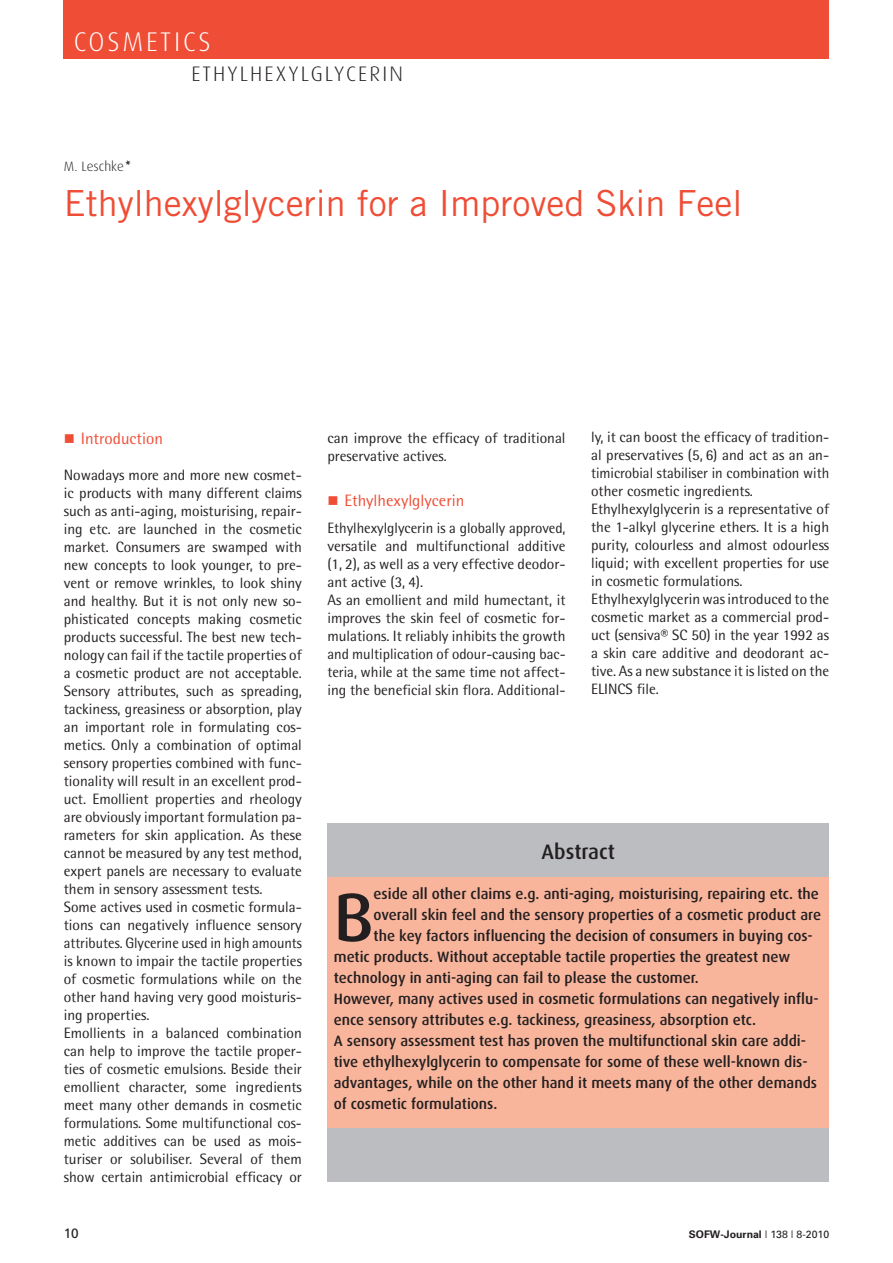
<style>
.page{position:relative;width:893px;height:1263px;background:#fff}
.page>*{position:absolute;margin:0;border:0;box-sizing:border-box;transform-origin:0 0}
.t1{font:500 68.55px "Dax";color:#231f20}
.t2{font:36px "Trade Gothic";color:#ef4d35}
.t3{font:300 27px "Dax";letter-spacing:.1em;color:#fff}
.t4{font:300 21px "Dax";letter-spacing:.1em;color:#231f20}
.t5{font:500 21px "Dax";color:#231f20}
.t6{font:16.5px "Rotis Semi Sans";color:#ef4d35}
.t7{font:15px/18px "Rotis Semi Sans";color:#231f20}
.t8{font:500 15px "Dax";color:#231f20}
.t9{font:300 13.5px "Dax";color:#231f20}
.t10{font:13.5px "Frutiger";color:#231f20}
.t11{font:700 10.5px "Univers";color:#231f20}
.s1{font-family:"Rotis Semi Sans";font-weight:400;font-style:italic;font-size:15px}
.s2{font-weight:400}
</style>
<div class="page">
<div style="left:64px;top:0;width:765px;height:58px;background:#ef4d35"></div>
<div style="left:328px;top:824px;width:501px;height:53px;background:#bcbdc0"></div>
<div style="left:327px;top:1129px;width:502px;height:53px;background:#bcbdc0"></div>
<div style="left:327px;top:878px;width:502px;height:250px;background:#f9b59c"></div>
<h3 class="t3" style="left:74px;top:32px;width:139px">COSMETICS</h3>
<h3 class="t4" style="left:191px;top:66px;width:213px">ETHYLHEXYLGLYCERIN</h3>
<p class="t9" style="left:64px;top:162px;width:66px">M. Leschke<span class="s1">*</span></p>
<h2 class="t2" style="left:64px;top:190px;width:680px">Ethylhexylglycerin for a Improved Skin Feel</h2>
<p class="t6" style="left:81px;top:432px;width:84px">Introduction</p>
<p class="t7" style="left:64px;top:467px;width:240px">Nowadays more and more new cosmet&shy;ic products with many different claims such as anti-aging, moisturising, repair&shy;ing etc. are launched in the cosmetic market. Consumers are swamped with new concepts to look younger, to pre&shy;vent or remove wrinkles, to look shiny and healthy. But it is not only new so&shy;phisticated concepts making cosmetic products successful. The best new tech&shy;nology can fail if the tactile properties of a cosmetic product are not acceptable.<br>Sensory attributes, such as spreading, tackiness, greasiness or absorption, play an important role in formulating cos&shy;metics. Only a combination of optimal sensory properties combined with func&shy;tionality will result in an excellent prod&shy;uct. Emollient properties and rheology are obviously important formulation pa&shy;rameters for skin application. As these cannot be measured by any test method, expert panels are necessary to evaluate them in sensory assessment tests.<br>Some actives used in cosmetic formula&shy;tions can negatively influence sensory attributes. Glycerine used in high amounts is known to impair the tactile properties of cosmetic formulations while on the other hand having very good moisturis&shy;ing properties.<br>Emollients in a balanced combination can help to improve the tactile proper&shy;ties of cosmetic emulsions. Beside their emollient character, some ingredients meet many other demands in cosmetic formulations. Some multifunctional cos&shy;metic additives can be used as mois&shy;turiser or solubiliser. Several of them show certain antimicrobial efficacy or</p>
<p class="t7" style="left:327px;top:431px;width:240px">can improve the efficacy of traditional preservative actives.</p>
<p class="t6" style="left:344px;top:495px;width:121px">Ethylhexylglycerin</p>
<p class="t7" style="left:327px;top:521px;width:240px">Ethylhexylglycerin is a globally approved, versatile and multifunctional additive (1, 2), as well as a very effective deodor&shy;ant active (3, 4).<br>As an emollient and mild humectant, it improves the skin feel of cosmetic for&shy;mulations. It reliably inhibits the growth and multiplication of odour-causing bac&shy;teria, while at the same time not affect&shy;ing the beneficial skin flora. Additional-</p>
<p class="t7" style="left:591px;top:430px;width:240px">ly, it can boost the efficacy of tradition&shy;al preservatives (5, 6) and act as an an&shy;timicrobial stabiliser in combination with other cosmetic ingredients.<br>Ethylhexylglycerin is a representative of the 1-alkyl glycerine ethers. It is a high purity, colourless and almost odourless liquid; with excellent properties for use in cosmetic formulations.<br>Ethylhexylglycerin was introduced to the cosmetic market as a commercial prod&shy;uct (sensiva® SC 50) in the year 1992 as a skin care additive and deodorant ac&shy;tive. As a new substance it is listed on the ELINCS file.</p>
<h3 class="t5" style="left:542px;top:843px;width:75px">Abstract</h3>
<h1 class="t1" style="left:334px;top:887px;width:41px">B</h1>
<p class="t8" style="left:374px;top:887px;width:447px">eside all other claims e.g. anti-aging, moisturising, repairing etc. the</p>
<p class="t8" style="left:374px;top:908px;width:449px">overall skin feel and the sensory properties of a cosmetic product are</p>
<p class="t8" style="left:374px;top:929px;width:441px">the key factors influencing the decision of consumers in buying cos-</p>
<p class="t8" style="left:334px;top:950px;width:458px">metic products. Without acceptable tactile properties the greatest new</p>
<p class="t8" style="left:334px;top:971px;width:366px">technology in anti-aging can fail to please the customer.</p>
<p class="t8" style="left:334px;top:992px;width:486px">However, many actives used in cosmetic formulations can negatively influ-</p>
<p class="t8" style="left:334px;top:1013px;width:424px">ence sensory attributes e.g. tackiness, greasiness, absorption etc.</p>
<p class="t8" style="left:334px;top:1034px;width:474px">A sensory assessment test has proven the multifunctional skin care addi-</p>
<p class="t8" style="left:334px;top:1055px;width:475px">tive ethylhexylglycerin to compensate for some of these well-known dis-</p>
<p class="t8" style="left:334px;top:1076px;width:485px">advantages, while on the other hand it meets many of the other demands</p>
<p class="t8" style="left:334px;top:1097px;width:165px">of cosmetic formulations.</p>
<p class="t10" style="left:64px;top:1227px;width:17px">10</p>
<p class="t11" style="left:689px;top:1230px;width:142px">SOFW-Journal <span class="s2">| 138 | 8-2010</span></p>
</div>
